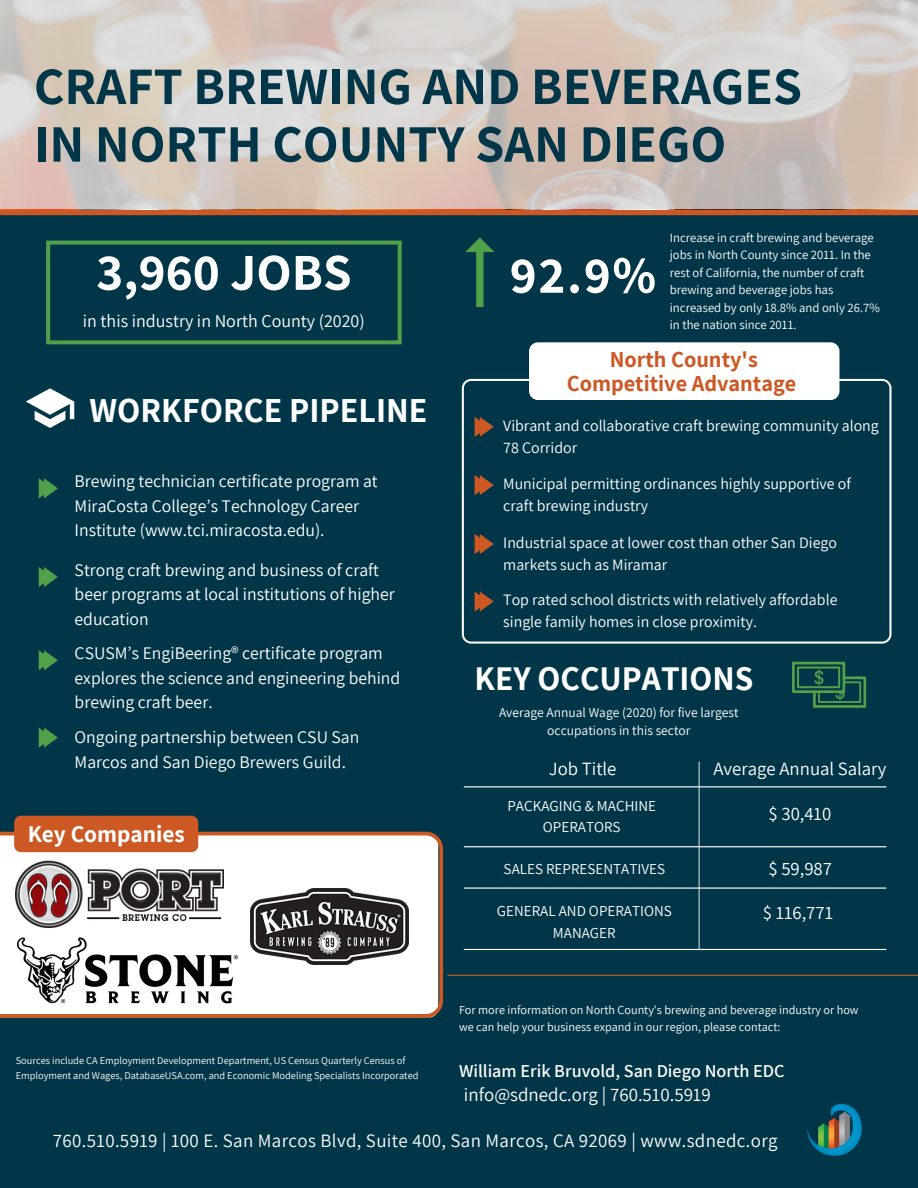
<style>
.page{position:relative;width:918px;height:1188px;background:#003647}
.page>*{position:absolute;margin:0;border:0;box-sizing:border-box;transform-origin:0 0}
.t1{font:700 52.65px/57.6px "Assistant";color:#003647}
.t2{font:700 51.9px "Assistant";color:#fff}
.t3{font:700 51.6px "Assistant";color:#fff}
.t4{font:700 34.2px "Assistant";color:#fff}
.t5{font:700 33.75px "Assistant";color:#fff}
.t6{font:700 23.4px "Assistant";color:#fff}
.t7{font:700 22.35px/24.5px "Assistant";color:#cc5924;text-align:center}
.t8{font:18.9px "Assistant";letter-spacing:.02em;color:#fff}
.t9{font:18.9px "Assistant";color:#fff}
.t10{font:18.75px "Assistant";color:#fff}
.t11{font:600 18.15px "Assistant";color:#fff}
.t12{font:18px "Assistant";color:#fff}
.t13{font:17.7px/24.3px "Assistant";color:#fff}
.t14{font:15.9px/21.9px "Assistant";color:#fff}
.t15{font:15.15px/20.2px "Assistant";color:#fff;text-align:center}
.t16{font:13.5px/18.6px "Assistant";color:#fff;text-align:center}
.t17{font:12.75px/17.5px "Assistant";color:#fff}
.t18{font:12.15px/16.8px "Assistant";color:#fff}
.t19{font:10.35px/14.2px "Assistant";color:#fff}
</style>
<div class="page">
<svg style="left:0;top:209px;width:918px;height:6px;background:#c95d2b"></svg>
<svg style="left:46px;top:241px;width:356px;height:103px"></svg>
<svg style="left:465px;top:237px;width:29px;height:70px"></svg>
<svg style="left:462px;top:379px;width:429px;height:265px"></svg>
<svg style="left:475px;top:417px;width:19px;height:20px"></svg>
<svg style="left:475px;top:475px;width:19px;height:20px"></svg>
<svg style="left:475px;top:591px;width:19px;height:21px"></svg>
<div style="left:529px;top:342px;width:310px;height:58px;background:#fff;border-radius:9px"></div>
<svg style="left:39px;top:478px;width:19px;height:20px"></svg>
<svg style="left:39px;top:567px;width:19px;height:20px"></svg>
<svg style="left:39px;top:650px;width:19px;height:20px"></svg>
<svg style="left:39px;top:727px;width:19px;height:21px"></svg>
<div style="left:14px;top:816px;width:184px;height:36px;background:#cc5924;border-radius:7px"></div>
<svg style="left:447px;top:975px;width:471px;height:1px"></svg>
<img style="left:807px;top:1103px;width:55px;height:53px">
<svg style="left:26px;top:388px;width:48px;height:40px"></svg>
<svg style="left:792px;top:662px;width:74px;height:46px"></svg>
<svg style="left:475px;top:534px;width:19px;height:20px"></svg>
<svg style="left:464px;top:762px;width:422px;height:188px"></svg>
<svg style="left:0;top:0;width:918px;height:209px;background:#d5c9c2"></svg>
<svg style="left:0;top:832px;width:443px;height:186px;background:#d6c9c4"></svg>
<img style="left:250px;top:888px;width:159px;height:77px">
<h1 class="t1" style="left:34px;top:56px;width:770px">CRAFT BREWING AND BEVERAGES<br>IN NORTH COUNTY SAN DIEGO</h1>
<h2 class="t2" style="left:96px;top:237px;width:257px">3,960 JOBS</h2>
<h3 class="t3" style="left:510px;top:240px;width:148px">92.9%</h3>
<p class="t12" style="left:83px;top:308px;width:283px">in this industry in North County (2020)</p>
<p class="t17" style="left:670px;top:228px;width:211px">Increase in craft brewing and beverage jobs in North County since 2011. In the rest of California, the number of craft brewing and beverage jobs has increased by only 18.8% and only 26.7% in the nation since 2011.</p>
<h3 class="t4" style="left:90px;top:387px;width:339px">WORKFORCE PIPELINE</h3>
<p class="t13" style="left:75px;top:469px;width:305px">Brewing technician certificate program at<br>MiraCosta College’s Technology Career<br>Institute (www.tci.miracosta.edu).</p>
<p class="t13" style="left:75px;top:557px;width:322px">Strong craft brewing and business of craft beer programs at local institutions of higher education</p>
<p class="t13" style="left:75px;top:641px;width:327px">CSUSM’s EngiBeering® certificate program explores the science and engineering behind brewing craft beer.</p>
<p class="t13" style="left:75px;top:725px;width:286px">Ongoing partnership between CSU San<br>Marcos and San Diego Brewers Guild.</p>
<h3 class="t6" style="left:28px;top:818px;width:159px">Key Companies</h3>
<p class="t19" style="left:16px;top:1053px;width:404px">Sources include CA Employment Development Department, US Census Quarterly Census of<br>Employment and Wages, DatabaseUSA.com, and Economic Modeling Specialists Incorporated</p>
<p class="t7" style="left:567px;top:346px;width:231px">North County's<br>Competitive Advantage</p>
<p class="t14" style="left:503px;top:414px;width:377px">Vibrant and collaborative craft brewing community along<br>78 Corridor</p>
<p class="t14" style="left:503px;top:472px;width:349px">Municipal permitting ordinances highly supportive of craft brewing industry</p>
<p class="t14" style="left:503px;top:531px;width:335px">Industrial space at lower cost than other San Diego markets such as Miramar</p>
<p class="t14" style="left:503px;top:589px;width:336px">Top rated school districts with relatively affordable single family homes in close proximity.</p>
<h3 class="t5" style="left:475px;top:655px;width:280px">KEY OCCUPATIONS</h3>
<p class="t16" style="left:499px;top:702px;width:241px">Average Annual Wage (2020) for five largest occupations in this sector</p>
<p class="t10" style="left:549px;top:756px;width:69px">Job Title</p>
<p class="t10" style="left:714px;top:756px;width:174px">Average Annual Salary</p>
<p class="t15" style="left:507px;top:796px;width:150px">PACKAGING &amp; MACHINE<br>OPERATORS</p>
<p class="t10" style="left:769px;top:801px;width:64px">$ 30,410</p>
<p class="t10" style="left:768px;top:856px;width:65px">$ 59,987</p>
<p class="t10" style="left:763px;top:900px;width:72px">$ 116,771</p>
<p class="t15" style="left:504px;top:858px;width:163px">SALES REPRESENTATIVES</p>
<p class="t15" style="left:497px;top:900px;width:177px;line-height:21.1px">GENERAL AND OPERATIONS<br>MANAGER</p>
<p class="t18" style="left:459px;top:1001px;width:401px">For more information on North County's brewing and beverage industry or how we can help your business expand in our region, please contact:</p>
<p class="t11" style="left:459px;top:1058px;width:327px">William Erik Bruvold, San Diego North EDC</p>
<p class="t9" style="left:464px;top:1081px;width:248px">info@sdnedc.org | 760.510.5919</p>
<p class="t8" style="left:53px;top:1128px;width:726px">760.510.5919 | 100 E. San Marcos Blvd, Suite 400, San Marcos, CA 92069 | www.sdnedc.org</p>
</div>
